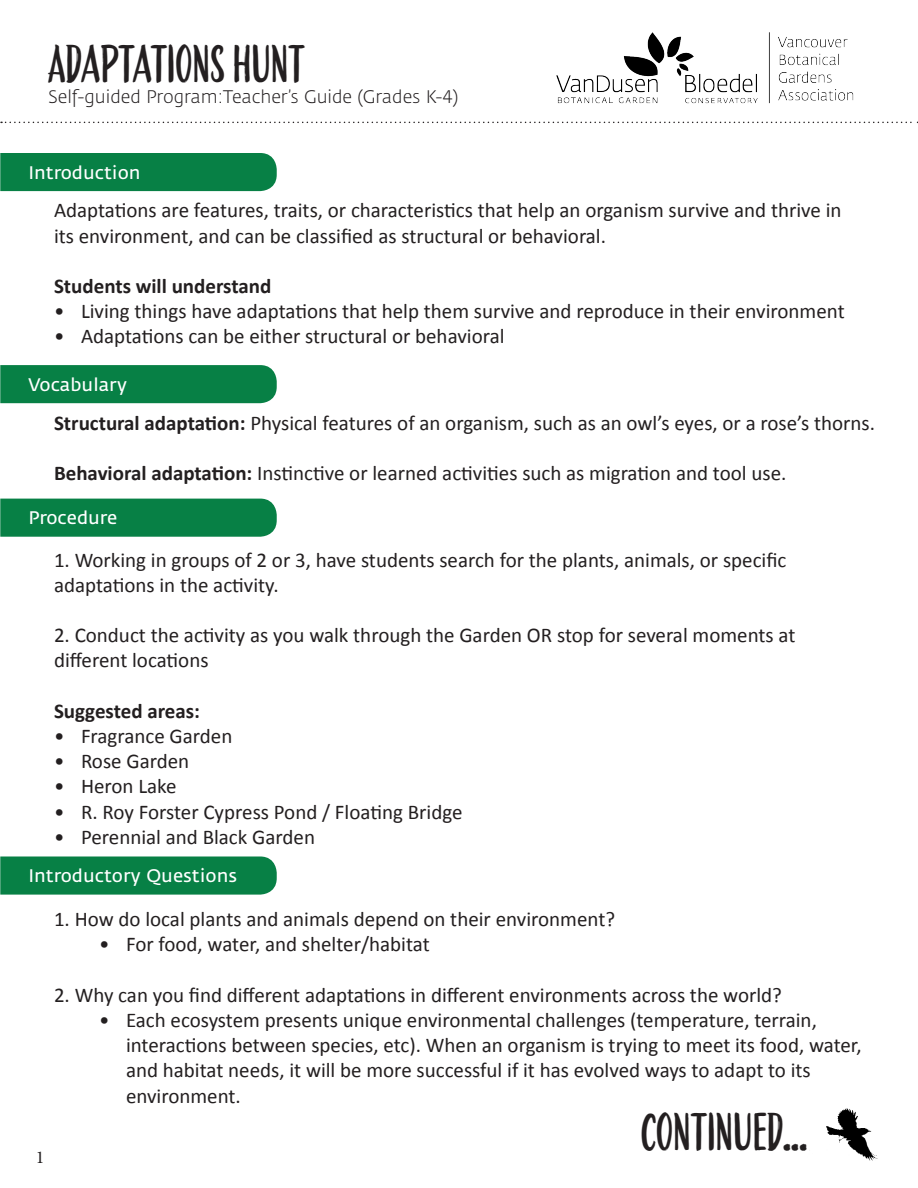
<style>
.page{position:relative;width:918px;height:1188px;background:#fff}
.page>*{position:absolute;margin:0;border:0;box-sizing:border-box;transform-origin:0 0}
.t1{font:45px "Green Thumb";color:#231f20}
.t2{font:21px/25.2px "Calibri";color:#231f20}
.t3{font:700 21px "Calibri";color:#231f20}
.t4{font:18px "Fedra Sans";color:#fff}
.t5{font:300 18px "Fedra Sans";color:#231f20}
.t6{font:18px "Minion Pro";color:#231f20}
.s1{font-weight:700}
</style>
<div class="page">
<img style="left:543px;top:32px;width:327px;height:90px">
<svg style="left:1px;top:122px;width:917px;height:1px"></svg>
<div style="left:0;top:153px;width:277px;height:38px;background:#078045"></div>
<div style="left:0;top:365px;width:277px;height:38px;background:#078045"></div>
<div style="left:0;top:499px;width:277px;height:38px;background:#078045"></div>
<div style="left:0;top:857px;width:277px;height:38px;background:#078045"></div>
<img style="left:826px;top:1108px;width:52px;height:53px">
<p class="t1" style="left:48px;top:29px;width:258px">ADAPTATIONS HUNT</p>
<p class="t5" style="left:48px;top:87px;width:412px">Self-guided Program:Teacher’s Guide (Grades K-4)</p>
<p class="t4" style="left:28px;top:162px;width:114px">Introduction</p>
<p class="t2" style="left:54px;top:197px;width:789px">Adaptations are features, traits, or characteristics that help an organism survive and thrive in its environment, and can be classified as structural or behavioral.</p>
<p class="t3" style="left:54px;top:273px;width:219px">Students will understand</p>
<p class="t2" style="left:54px;top:298px;width:792px">• Living things have adaptations that help them survive and reproduce in their environment</p>
<p class="t2" style="left:54px;top:323px;width:452px">• Adaptations can be either structural or behavioral</p>
<p class="t4" style="left:28px;top:375px;width:100px">Vocabulary</p>
<p class="t2" style="left:54px;top:409px;width:823px"><span class="s1">Structural adaptation:</span> Physical features of an organism, such as an owl’s eyes, or a rose’s thorns.</p>
<p class="t2" style="left:54px;top:460px;width:734px"><span class="s1">Behavioral adaptation:</span> Instinctive or learned activities such as migration and tool use.</p>
<p class="t4" style="left:28px;top:508px;width:90px">Procedure</p>
<p class="t2" style="left:54px;top:546px;width:734px">1. Working in groups of 2 or 3, have students search for the plants, animals, or specific adaptations in the activity.</p>
<p class="t2" style="left:54px;top:622px;width:743px">2. Conduct the activity as you walk through the Garden OR stop for several moments at different locations</p>
<p class="t3" style="left:54px;top:698px;width:148px">Suggested areas:</p>
<p class="t2" style="left:54px;top:722px;width:180px">• Fragrance Garden</p>
<p class="t2" style="left:54px;top:748px;width:137px">• Rose Garden</p>
<p class="t2" style="left:54px;top:773px;width:124px">• Heron Lake</p>
<p class="t2" style="left:54px;top:798px;width:410px">• R. Roy Forster Cypress Pond / Floating Bridge</p>
<p class="t2" style="left:54px;top:823px;width:263px">• Perennial and Black Garden</p>
<p class="t4" style="left:28px;top:866px;width:210px">Introductory Questions</p>
<p class="t6" style="left:36px;top:1145px;width:10px">1</p>
<p class="t2" style="left:54px;top:906px;width:563px">1. How do local plants and animals depend on their environment?</p>
<p class="t2" style="left:99px;top:931px;width:332px">• For food, water, and shelter/habitat</p>
<p class="t2" style="left:54px;top:981px;width:730px">2. Why can you find different adaptations in different environments across the world?</p>
<p class="t2" style="left:126px;top:1006px;width:737px;text-indent:-27px">• Each ecosystem presents unique environmental challenges (temperature, terrain, interactions between species, etc). When an organism is trying to meet its food, water, and habitat needs, it will be more successful if it has evolved ways to adapt to its environment.</p>
<p class="t1" style="left:641px;top:1097px;width:168px">CONTINUED...</p>
</div>
